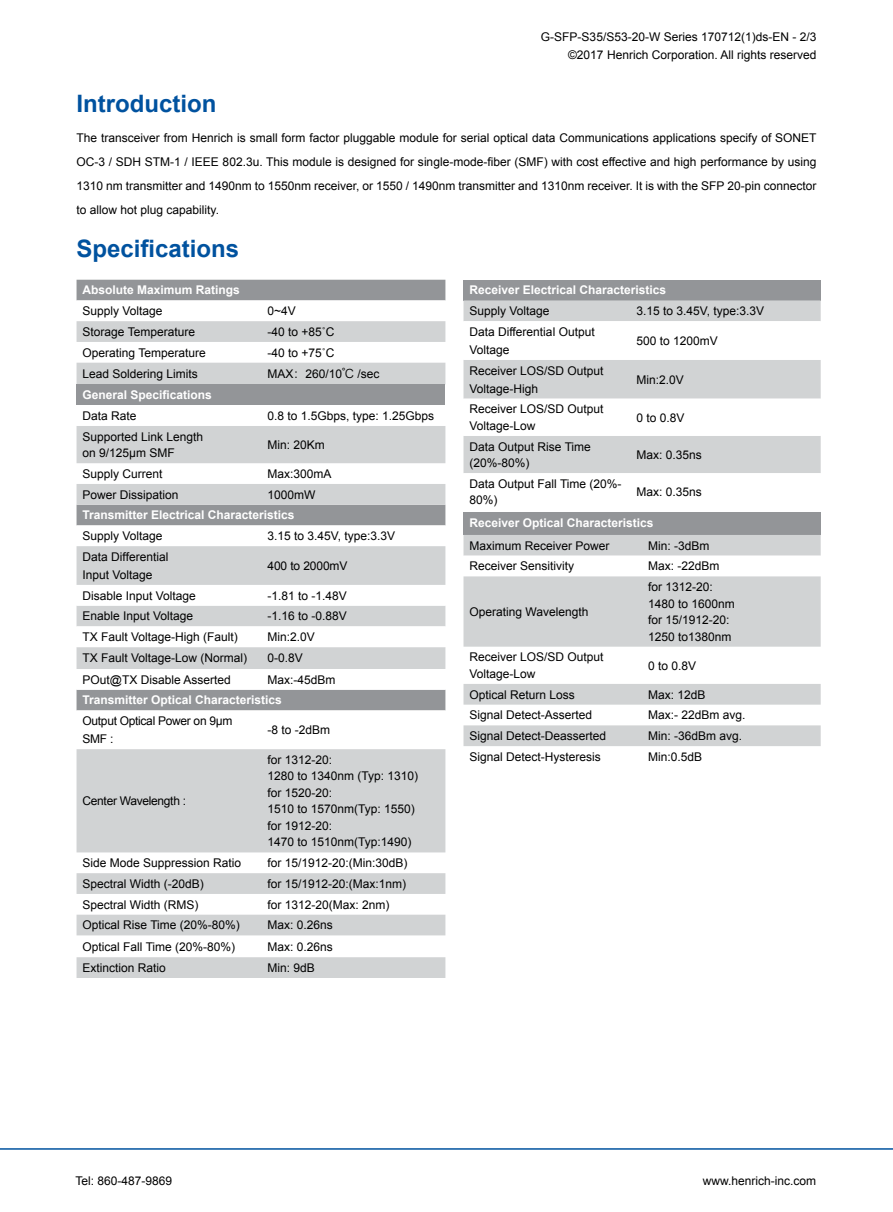
<style>
.page{position:relative;width:893px;height:1212px;background:#fff}
.page>*{position:absolute;margin:0;border:0;box-sizing:border-box;transform-origin:0 0}
.t1{font:700 24px "Arial";color:#00529f}
.t2{font:12px/16.5px "Arial";color:#000}
.t3{font:700 12px "Arial";color:#fff}
.t4{font:12px/18px "Arial";letter-spacing:-.025em;color:#000}
.s1{font-family:"Hiragino Sans GB W3"}
</style>
<div class="page">
<hr style="left:0;top:1148px;width:893px;height:2px;background:#00529f">
<div style="left:77px;top:280px;width:368px;height:20px;background:#939598"></div>
<svg style="left:77px;top:321px;width:368px;height:657px;fill:#d1d3d4"></svg>
<div style="left:77px;top:384px;width:368px;height:21px;background:#939598"></div>
<div style="left:77px;top:546px;width:368px;height:39px;background:#d1d3d4"></div>
<svg style="left:77px;top:585px;width:368px;height:105px"></svg>
<div style="left:463px;top:512px;width:358px;height:23px;background:#939598"></div>
<div style="left:463px;top:535px;width:358px;height:21px;background:#d1d3d4"></div>
<svg style="left:463px;top:576px;width:358px;height:170px;fill:#d1d3d4"></svg>
<div style="left:463px;top:280px;width:358px;height:20px;background:#939598"></div>
<div style="left:463px;top:300px;width:358px;height:21px;background:#d1d3d4"></div>
<svg style="left:463px;top:360px;width:358px;height:113px;fill:#d1d3d4"></svg>
<h1 class="t1" style="left:77px;top:95px;width:141px">Introduction</h1>
<p class="t2" style="left:541px;top:29px;width:277px;line-height:18px;text-align:right">G-SFP-S35/S53-20-W Series 170712(1)ds-EN - 2/3 ©2017 Henrich Corporation. All rights reserved</p>
<p class="t2" style="left:77px;top:126px;width:742px;line-height:24px;text-align:justify">The transceiver from Henrich is small form factor pluggable module for serial optical data Communications applications specify of SONET OC-3 / SDH STM-1 / IEEE 802.3u. This module is designed for single-mode-fiber (SMF) with cost effective and high performance by using 1310 nm transmitter and 1490nm to 1550nm receiver, or 1550 / 1490nm transmitter and 1310nm receiver. It is with the SFP 20-pin connector to allow hot plug capability.</p>
<h1 class="t1" style="left:77px;top:233px;width:164px">Specifications</h1>
<p class="t3" style="left:83px;top:286px;width:159px">Absolute Maximum Ratings</p>
<p class="t2" style="left:83px;top:304px;width:82px">Supply Voltage</p>
<p class="t2" style="left:267px;top:304px;width:30px">0~4V</p>
<p class="t2" style="left:83px;top:325px;width:114px">Storage Temperature</p>
<p class="t2" style="left:267px;top:324px;width:69px">-40 to +85˚C</p>
<p class="t2" style="left:83px;top:345px;width:125px">Operating Temperature</p>
<p class="t2" style="left:267px;top:344px;width:69px">-40 to +75˚C</p>
<p class="t2" style="left:83px;top:367px;width:117px">Lead Soldering Limits</p>
<p class="t2" style="left:267px;top:367px;width:114px">MAX<span class="s1">：</span>260/10<span class="s1">℃</span> /sec</p>
<p class="t3" style="left:83px;top:387px;width:131px">General Specifications</p>
<p class="t2" style="left:83px;top:409px;width:56px">Data Rate</p>
<p class="t2" style="left:267px;top:409px;width:168px">0.8 to 1.5Gbps, type: 1.25Gbps</p>
<p class="t2" style="left:83px;top:429px;width:122px">Supported Link Length on 9/125μm SMF</p>
<p class="t2" style="left:267px;top:438px;width:59px">Min: 20Km</p>
<p class="t2" style="left:83px;top:467px;width:82px">Supply Current</p>
<p class="t2" style="left:267px;top:467px;width:66px">Max:300mA</p>
<p class="t2" style="left:83px;top:487px;width:98px">Power Dissipation</p>
<p class="t2" style="left:267px;top:487px;width:50px">1000mW</p>
<p class="t3" style="left:83px;top:511px;width:214px">Transmitter Electrical Characteristics</p>
<p class="t2" style="left:83px;top:529px;width:82px">Supply Voltage</p>
<p class="t2" style="left:267px;top:529px;width:129px">3.15 to 3.45V, type:3.3V</p>
<p class="t2" style="left:83px;top:549px;width:87px;line-height:18px">Data Differential<br>Input Voltage</p>
<p class="t2" style="left:267px;top:558px;width:81px">400 to 2000mV</p>
<p class="t2" style="left:83px;top:588px;width:115px">Disable Input Voltage</p>
<p class="t2" style="left:267px;top:588px;width:81px">-1.81 to -1.48V</p>
<p class="t2" style="left:83px;top:609px;width:112px">Enable Input Voltage</p>
<p class="t2" style="left:267px;top:609px;width:81px">-1.16 to -0.88V</p>
<p class="t2" style="left:83px;top:630px;width:157px">TX Fault Voltage-High (Fault)</p>
<p class="t2" style="left:267px;top:630px;width:49px">Min:2.0V</p>
<p class="t2" style="left:83px;top:651px;width:166px">TX Fault Voltage-Low (Normal)</p>
<p class="t2" style="left:267px;top:651px;width:37px">0-0.8V</p>
<p class="t2" style="left:83px;top:672px;width:150px">POut@TX Disable Asserted</p>
<p class="t2" style="left:267px;top:672px;width:70px">Max:-45dBm</p>
<p class="t3" style="left:83px;top:696px;width:201px">Transmitter Optical Characteristics</p>
<p class="t4" style="left:83px;top:712px;width:151px">Output Optical Power on 9μm<br>SMF :</p>
<p class="t2" style="left:267px;top:723px;width:64px">-8 to -2dBm</p>
<p class="t4" style="left:83px;top:793px;width:105px">Center Wavelength :</p>
<p class="t2" style="left:267px;top:752px;width:152px">for 1312-20:<br>1280 to 1340nm (Typ: 1310) for 1520-20:<br>1510 to 1570nm(Typ: 1550) for 1912-20:<br>1470 to 1510nm(Typ:1490)</p>
<p class="t2" style="left:83px;top:856px;width:160px">Side Mode Suppression Ratio</p>
<p class="t2" style="left:267px;top:856px;width:142px">for 15/1912-20:(Min:30dB)</p>
<p class="t2" style="left:83px;top:876px;width:123px">Spectral Width (-20dB)</p>
<p class="t2" style="left:267px;top:876px;width:140px">for 15/1912-20:(Max:1nm)</p>
<p class="t2" style="left:83px;top:897px;width:118px">Spectral Width (RMS)</p>
<p class="t2" style="left:267px;top:897px;width:124px">for 1312-20(Max: 2nm)</p>
<p class="t2" style="left:83px;top:918px;width:159px">Optical Rise Time (20%-80%)</p>
<p class="t2" style="left:267px;top:918px;width:67px">Max: 0.26ns</p>
<p class="t2" style="left:83px;top:939px;width:154px">Optical Fall Time (20%-80%)</p>
<p class="t2" style="left:267px;top:939px;width:67px">Max: 0.26ns</p>
<p class="t2" style="left:83px;top:961px;width:85px">Extinction Ratio</p>
<p class="t2" style="left:267px;top:961px;width:49px">Min: 9dB</p>
<p class="t3" style="left:469px;top:286px;width:198px">Receiver Electrical Characteristics</p>
<p class="t2" style="left:469px;top:304px;width:82px">Supply Voltage</p>
<p class="t2" style="left:636px;top:304px;width:129px">3.15 to 3.45V, type:3.3V</p>
<p class="t2" style="left:469px;top:324px;width:127px;line-height:18px">Data Differential Output<br>Voltage</p>
<p class="t2" style="left:636px;top:334px;width:83px">500 to 1200mV</p>
<p class="t2" style="left:469px;top:363px;width:136px;line-height:18px">Receiver LOS/SD Output<br>Voltage-High</p>
<p class="t2" style="left:636px;top:372px;width:49px">Min:2.0V</p>
<p class="t2" style="left:469px;top:402px;width:136px">Receiver LOS/SD Output<br>Voltage-Low</p>
<p class="t2" style="left:636px;top:410px;width:50px">0 to 0.8V</p>
<p class="t2" style="left:469px;top:439px;width:123px">Data Output Rise Time (20%-80%)</p>
<p class="t2" style="left:636px;top:447px;width:67px">Max: 0.35ns</p>
<p class="t2" style="left:469px;top:476px;width:154px">Data Output Fall Time (20%-<br>80%)</p>
<p class="t2" style="left:636px;top:485px;width:67px">Max: 0.35ns</p>
<p class="t3" style="left:469px;top:518px;width:186px">Receiver Optical Characteristics</p>
<p class="t2" style="left:469px;top:538px;width:142px">Maximum Receiver Power</p>
<p class="t2" style="left:648px;top:538px;width:63px">Min: -3dBm</p>
<p class="t2" style="left:469px;top:559px;width:106px">Receiver Sensitivity</p>
<p class="t2" style="left:648px;top:559px;width:73px">Max: -22dBm</p>
<p class="t2" style="left:469px;top:604px;width:120px">Operating Wavelength</p>
<p class="t2" style="left:648px;top:580px;width:88px">for 1312-20:<br>1480 to 1600nm for 15/1912-20:<br>1250 to1380nm</p>
<p class="t2" style="left:469px;top:650px;width:136px">Receiver LOS/SD Output<br>Voltage-Low</p>
<p class="t2" style="left:648px;top:658px;width:50px">0 to 0.8V</p>
<p class="t2" style="left:469px;top:687px;width:107px">Optical Return Loss</p>
<p class="t2" style="left:648px;top:687px;width:59px">Max: 12dB</p>
<p class="t2" style="left:469px;top:708px;width:124px">Signal Detect-Asserted</p>
<p class="t2" style="left:648px;top:708px;width:99px">Max:- 22dBm avg.</p>
<p class="t2" style="left:469px;top:729px;width:138px">Signal Detect-Deasserted</p>
<p class="t2" style="left:648px;top:729px;width:96px">Min: -36dBm avg.</p>
<p class="t2" style="left:469px;top:749px;width:133px">Signal Detect-Hysteresis</p>
<p class="t2" style="left:648px;top:749px;width:56px">Min:0.5dB</p>
<p class="t2" style="left:76px;top:1173px;width:98px">Tel: 860-487-9869</p>
<p class="t2" style="left:703px;top:1173px;width:115px">www.henrich-inc.com</p>
</div>
